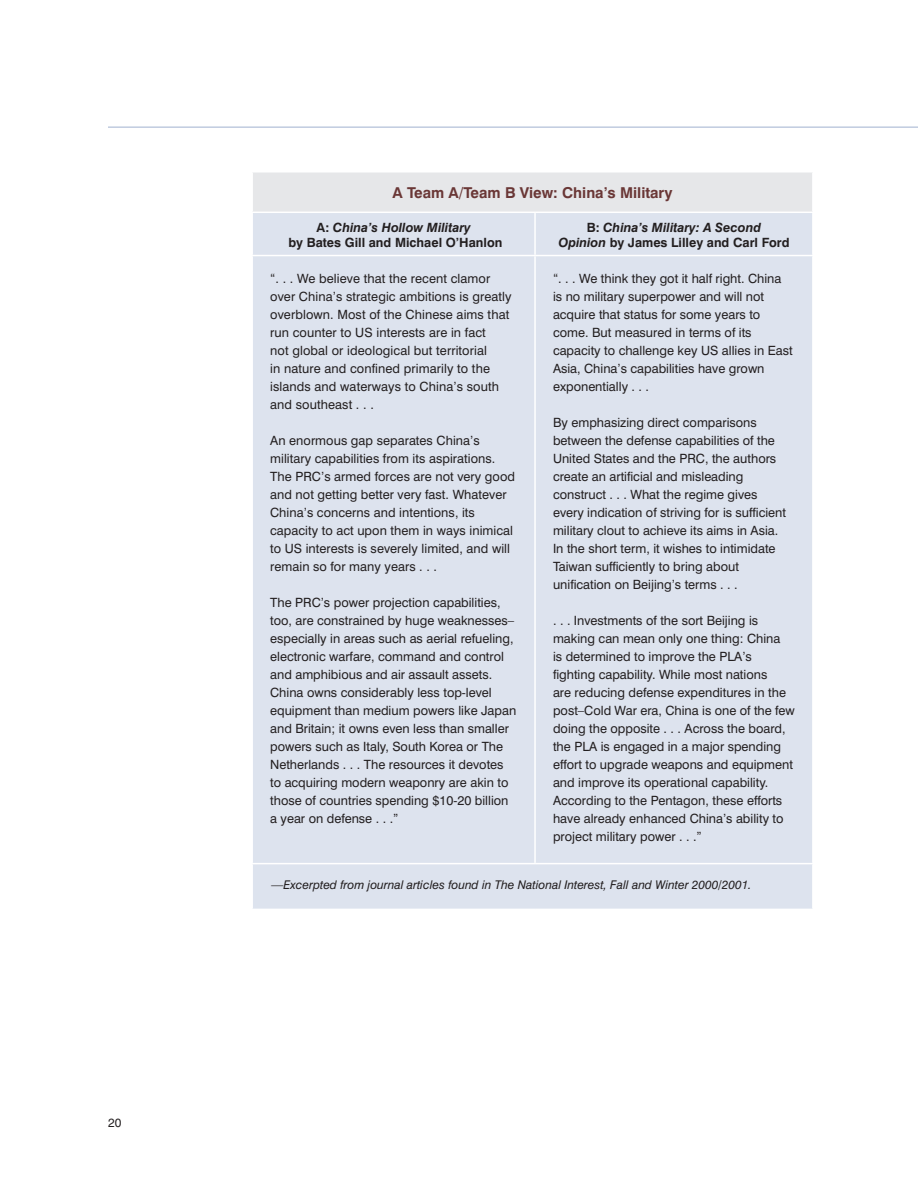
<style>
.page{position:relative;width:918px;height:1188px;background:#fff}
.page>*{position:absolute;margin:0;border:0;box-sizing:border-box;transform-origin:0 0}
.t1{font:700 15px "Swiss 721 BT";color:#6a3736}
.table_text_1{font:12.75px/18px "Swiss 721 BT";color:#231f20}
.t2{font:italic 700 12.75px/15px "Swiss 721 BT";color:#231f20;text-align:center}
.t3{font:700 12.75px "Swiss 721 BT";color:#231f20}
.footnote_text{font:italic 12px "Swiss 721 BT";color:#231f20}
.t4{font:12px "Helvetica";color:#231f20}
.s1{font-style:normal}
</style>
<div class="page">
<hr style="left:108px;top:126px;width:810px;height:2px;background:#c0cbdf">
<div style="left:252px;top:172px;width:561px;height:40px;background:#e6e7e9"></div>
<div style="left:253px;top:213px;width:559px;height:696px;background:#dde3ee"></div>
<hr style="left:251px;top:172px;width:2px;height:40px;background:#fff">
<hr style="left:812px;top:172px;width:2px;height:40px;background:#fff">
<hr style="left:534px;top:213px;width:2px;height:42px;background:#fff">
<hr style="left:251px;top:255px;width:284px;height:1px;background:#fff">
<hr style="left:535px;top:255px;width:279px;height:1px;background:#fff">
<hr style="left:534px;top:256px;width:2px;height:607px;background:#fff">
<hr style="left:251px;top:863px;width:284px;height:1px;background:#fff">
<hr style="left:535px;top:863px;width:279px;height:1px;background:#fff">
<p class="t4" style="left:108px;top:1116px;width:15px">20</p>
<p class="t1" style="left:393px;top:184px;width:281px">A Team A/Team B View: China’s Military</p>
<p class="t2" style="left:316px;top:219px;width:156px"><span class="s1">A:</span> China’s Hollow Military</p>
<p class="t3" style="left:288px;top:234px;width:215px">by Bates Gill and Michael O’Hanlon</p>
<p class="t2" style="left:558px;top:219px;width:233px"><span class="s1">B:</span> China’s Military: A Second<br>Opinion <span class="s1">by James Lilley and Carl Ford</span></p>
<p class="table_text_1" style="left:270px;top:270px;width:243px">“. . . We believe that the recent clamor over China’s strategic ambitions is greatly overblown. Most of the Chinese aims that run counter to US interests are in fact<br>not global or ideological but territorial<br>in nature and confined primarily to the islands and waterways to China’s south and southeast . . .</p>
<p class="table_text_1" style="left:270px;top:432px;width:246px">An enormous gap separates China’s military capabilities from its aspirations.<br>The PRC’s armed forces are not very good and not getting better very fast. Whatever China’s concerns and intentions, its capacity to act upon them in ways inimical to US interests is severely limited, and will remain so for many years . . .</p>
<p class="table_text_1" style="left:270px;top:594px;width:248px">The PRC’s power projection capabilities, too, are constrained by huge weaknesses– especially in areas such as aerial refueling, electronic warfare, command and control and amphibious and air assault assets.<br>China owns considerably less top-level equipment than medium powers like Japan and Britain; it owns even less than smaller powers such as Italy, South Korea or The Netherlands . . . The resources it devotes to acquiring modern weaponry are akin to those of countries spending $10-20 billion a year on defense . . .”</p>
<p class="table_text_1" style="left:553px;top:270px;width:241px">“. . . We think they got it half right. China is no military superpower and will not acquire that status for some years to come. But measured in terms of its capacity to challenge key US allies in East Asia, China’s capabilities have grown exponentially . . .</p>
<p class="table_text_1" style="left:553px;top:414px;width:235px">By emphasizing direct comparisons between the defense capabilities of the United States and the PRC, the authors create an artificial and misleading construct . . . What the regime gives every indication of striving for is sufficient military clout to achieve its aims in Asia.<br>In the short term, it wishes to intimidate Taiwan sufficiently to bring about unification on Beijing’s terms . . .</p>
<p class="table_text_1" style="left:553px;top:612px;width:243px">. . . Investments of the sort Beijing is making can mean only one thing: China<br>is determined to improve the PLA’s fighting capability. While most nations<br>are reducing defense expenditures in the post–Cold War era, China is one of the few doing the opposite . . . Across the board, the PLA is engaged in a major spending effort to upgrade weapons and equipment and improve its operational capability.<br>According to the Pentagon, these efforts have already enhanced China’s ability to project military power . . .”</p>
<p class="footnote_text" style="left:272px;top:877px;width:482px">—Excerpted from journal articles found in The National Interest, Fall and Winter 2000/2001.</p>
</div>
